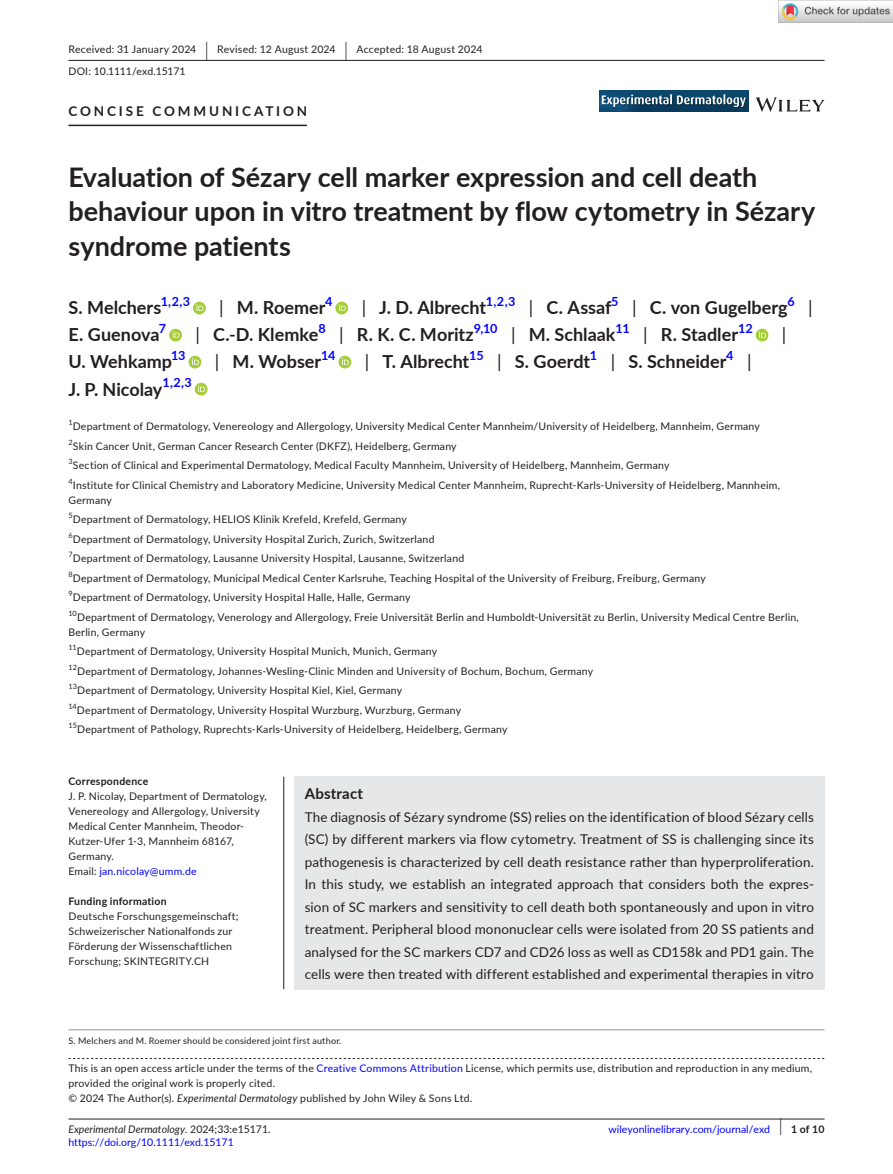
<style>
.page{position:relative;width:893px;height:1174px;background:#fff}
.page>*{position:absolute;margin:0;border:0;box-sizing:border-box;transform-origin:0 0}
.t1{font:700 27px/34.5px "Lato";color:#231f20}
.t2{font:700 18px "Lato";color:#231f20}
.t3{font:18px "Lato";color:#231f20}
.t4{font:700 15px "Lato";letter-spacing:.015em;color:#231f20}
.t5{font:13.5px/22.5px "Lato";letter-spacing:.01em;color:#231f20;text-align:justify}
.t6{font:700 13.5px "Lato";letter-spacing:.215em;color:#231f20}
.t7{font:700 12.6px "Lato";letter-spacing:-.015em;color:#00f}
.t8{font:10.5px/19.5px "Lato";letter-spacing:.02em;color:#231f20}
.t9{font:10.5px "Lato";color:#00f}
.t10{font:italic 10.5px "Lato";color:#231f20}
.t11{font:700 10.5px "Lato";letter-spacing:.02em;color:#231f20}
.t12{font:9px "Lato";letter-spacing:.025em;color:#231f20}
.s1{font-size:19.65px}
.s2{font-weight:400}
.s3{color:#00f}
.s4{font-style:italic}
.s5{font-style:normal}
.s6{font-weight:400;font-size:17.4px}
</style>
<div class="page">
<hr style="left:68px;top:1118px;width:756px;height:1px;background:#231f20">
<svg style="left:756px;top:97px;width:68px;height:15px"></svg>
<img style="left:599px;top:91px;width:149px;height:21px">
<hr style="left:68px;top:60px;width:756px;height:1px;background:#231f20">
<hr style="left:68px;top:125px;width:239px;height:1px;background:#231f20">
<svg style="left:193px;top:302px;width:13px;height:12px"></svg>
<svg style="left:196px;top:304px;width:7px;height:7px"></svg>
<div style="left:335px;top:302px;width:13px;height:12px;background:#a5cd39;border-radius:50%"></div>
<svg style="left:339px;top:304px;width:7px;height:7px"></svg>
<svg style="left:169px;top:329px;width:13px;height:12px"></svg>
<svg style="left:173px;top:331px;width:7px;height:7px"></svg>
<div style="left:756px;top:329px;width:12px;height:12px;background:#a5cd39;border-radius:50%"></div>
<svg style="left:759px;top:331px;width:7px;height:7px"></svg>
<div style="left:189px;top:356px;width:12px;height:12px;background:#a5cd39;border-radius:50%"></div>
<svg style="left:192px;top:358px;width:7px;height:7px"></svg>
<div style="left:339px;top:356px;width:12px;height:12px;background:#a5cd39;border-radius:50%"></div>
<svg style="left:342px;top:358px;width:7px;height:7px"></svg>
<div style="left:195px;top:383px;width:13px;height:12px;background:#a5cd39;border-radius:50%"></div>
<svg style="left:198px;top:385px;width:7px;height:7px"></svg>
<div style="left:294px;top:776px;width:530px;height:213px;background:#e6e7e9"></div>
<hr style="left:283px;top:776px;width:1px;height:213px;background:#231f20">
<svg style="left:68px;top:1058px;width:756px;height:1px"></svg>
<hr style="left:68px;top:1029px;width:756px;height:1px;background:#939598">
<img style="left:779px;top:0;width:114px;height:23px">
<p class="t8" style="left:68px;top:38px;width:415px;line-height:21.8px">Received: 31 January 2024 <span class="s1">|</span> Revised: 12 August 2024 <span class="s1">|</span> Accepted: 18 August 2024<br>DOI: 10.1111/exd.15171</p>
<p class="t6" style="left:68px;top:101px;width:240px">CONCISE COMMUNICATION</p>
<h1 class="t1" style="left:68px;top:159px;width:748px">Evaluation of Sézary cell marker expression and cell death behaviour upon in vitro treatment by flow cytometry in Sézary syndrome patients</h1>
<h2 class="t2" style="left:68px;top:295px;width:94px">S. Melchers</h2>
<p class="t7" style="left:161px;top:292px;width:31px">1,2,3</p>
<h2 class="t2" style="left:219px;top:295px;width:108px"><span class="s2">|</span> M. Roemer</h2>
<p class="t7" style="left:325px;top:292px;width:9px">4</p>
<h2 class="t2" style="left:362px;top:295px;width:126px"><span class="s2">|</span> J. D. Albrecht</h2>
<p class="t7" style="left:486px;top:292px;width:31px">1,2,3</p>
<h2 class="t2" style="left:529px;top:295px;width:84px"><span class="s2">|</span> C. Assaf</h2>
<p class="t7" style="left:611px;top:292px;width:9px">5</p>
<h2 class="t2" style="left:632px;top:295px;width:157px"><span class="s2">|</span> C. von Gugelberg</h2>
<p class="t7" style="left:787px;top:292px;width:9px">6</p>
<h2 class="t3" style="left:808px;top:295px;width:6px">|</h2>
<h2 class="t2" style="left:68px;top:322px;width:93px">E. Guenova</h2>
<p class="t7" style="left:159px;top:319px;width:9px">7</p>
<h2 class="t2" style="left:195px;top:322px;width:124px"><span class="s2">|</span> C.-D. Klemke</h2>
<p class="t7" style="left:318px;top:319px;width:9px">8</p>
<h2 class="t2" style="left:339px;top:322px;width:136px"><span class="s2">|</span> R. K. C. Moritz</h2>
<p class="t7" style="left:474px;top:319px;width:25px">9,10</p>
<h2 class="t2" style="left:511px;top:322px;width:106px"><span class="s2">|</span> M. Schlaak</h2>
<p class="t7" style="left:615px;top:319px;width:16px">11</p>
<h2 class="t2" style="left:643px;top:322px;width:96px"><span class="s2">|</span> R. Stadler</h2>
<p class="t7" style="left:738px;top:319px;width:16px">12</p>
<h2 class="t3" style="left:782px;top:322px;width:6px">|</h2>
<h2 class="t2" style="left:68px;top:349px;width:105px">U. Wehkamp</h2>
<p class="t7" style="left:171px;top:346px;width:16px">13</p>
<h2 class="t2" style="left:215px;top:349px;width:108px"><span class="s2">|</span> M. Wobser</h2>
<p class="t7" style="left:321px;top:346px;width:16px">14</p>
<h2 class="t2" style="left:365px;top:349px;width:106px"><span class="s2">|</span> T. Albrecht</h2>
<p class="t7" style="left:469px;top:346px;width:16px">15</p>
<h2 class="t2" style="left:497px;top:349px;width:94px"><span class="s2">|</span> S. Goerdt</h2>
<p class="t7" style="left:590px;top:346px;width:9px">1</p>
<h2 class="t2" style="left:611px;top:349px;width:117px"><span class="s2">|</span> S. Schneider</h2>
<p class="t7" style="left:726px;top:346px;width:9px">4</p>
<h2 class="t3" style="left:747px;top:349px;width:6px">|</h2>
<h2 class="t2" style="left:68px;top:376px;width:95px">J. P. Nicolay</h2>
<p class="t7" style="left:162px;top:373px;width:31px">1,2,3</p>
<p class="t8" style="left:68px;top:416px;width:713px"><sup>1</sup>Department of Dermatology, Venereology and Allergology, University Medical Center Mannheim/University of Heidelberg, Mannheim, Germany <sup>2</sup>Skin Cancer Unit, German Cancer Research Center (DKFZ), Heidelberg, Germany<br><sup>3</sup>Section of Clinical and Experimental Dermatology, Medical Faculty Mannheim, University of Heidelberg, Mannheim, Germany<br><sup>4</sup>Institute for Clinical Chemistry and Laboratory Medicine, University Medical Center Mannheim, Ruprecht-Karls-University of Heidelberg, Mannheim,</p>
<p class="t8" style="left:68px;top:489px;width:732px">Germany<br><sup>5</sup>Department of Dermatology, HELIOS Klinik Krefeld, Krefeld, Germany<br><sup>6</sup>Department of Dermatology, University Hospital Zurich, Zurich, Switzerland<br><sup>7</sup>Department of Dermatology, Lausanne University Hospital, Lausanne, Switzerland<br><sup>8</sup>Department of Dermatology, Municipal Medical Center Karlsruhe, Teaching Hospital of the University of Freiburg, Freiburg, Germany<br><sup>9</sup>Department of Dermatology, University Hospital Halle, Halle, Germany<br><sup>10</sup>Department of Dermatology, Venerology and Allergology, Freie Universität Berlin and Humboldt-Universität zu Berlin, University Medical Centre Berlin,</p>
<p class="t8" style="left:68px;top:621px;width:526px">Berlin, Germany<br><sup>11</sup>Department of Dermatology, University Hospital Munich, Munich, Germany<br><sup>12</sup>Department of Dermatology, Johannes-Wesling-Clinic Minden and University of Bochum, Bochum, Germany <sup>13</sup>Department of Dermatology, University Hospital Kiel, Kiel, Germany<br><sup>14</sup>Department of Dermatology, University Hospital Wurzburg, Wurzburg, Germany<br><sup>15</sup>Department of Pathology, Ruprechts-Karls-University of Heidelberg, Heidelberg, Germany</p>
<p class="t11" style="left:68px;top:773px;width:81px">Correspondence</p>
<p class="t8" style="left:68px;top:788px;width:200px;line-height:15px">J. P. Nicolay, Department of Dermatology,<br>Venereology and Allergology, University<br>Medical Center Mannheim, Theodor-<br>Kutzer-Ufer 1-3, Mannheim 68167,<br>Germany.<br>Email: <span class="s3">jan.nicolay@umm.de</span></p>
<p class="t11" style="left:68px;top:893px;width:100px">Funding information</p>
<p class="t8" style="left:68px;top:908px;width:172px;line-height:15px">Deutsche Forschungsgemeinschaft; Schweizerischer Nationalfonds zur Förderung der Wissenschaftlichen Forschung; SKINTEGRITY.CH</p>
<h3 class="t4" style="left:305px;top:782px;width:60px">Abstract</h3>
<p class="t5" style="left:305px;top:805px;width:511px">The diagnosis of Sézary syndrome (SS) relies on the identification of blood Sézary cells (SC) by different markers via flow cytometry. Treatment of SS is challenging since its pathogenesis is characterized by cell death resistance rather than hyperproliferation.<br>In this study, we establish an integrated approach that considers both the expres&shy;sion of SC markers and sensitivity to cell death both spontaneously and upon in vitro treatment. Peripheral blood mononuclear cells were isolated from 20 SS patients and analysed for the SC markers CD7 and CD26 loss as well as CD158k and PD1 gain. The cells were then treated with different established and experimental therapies in vitro</p>
<p class="t12" style="left:68px;top:1034px;width:274px">S. Melchers and M. Roemer should be considered joint first author.</p>
<p class="t8" style="left:68px;top:1060px;width:745px;line-height:15px">This is an open access article under the terms of the <span class="s3">Creative Commons Attribution</span> License, which permits use, distribution and reproduction in any medium, provided the original work is properly cited.<br>© 2024 The Author(s). <span class="s4">Experimental Dermatology</span> published by John Wiley &amp; Sons Ltd.</p>
<p class="t10" style="left:68px;top:1121px;width:204px">Experimental Dermatology. <span class="s5">2024;33:e15171.</span></p>
<p class="t11" style="left:779px;top:1121px;width:46px"><span class="s6">|</span> 1 of 10</p>
<p class="t9" style="left:68px;top:1135px;width:167px">https://doi.org/10.1111/exd.15171</p>
<p class="t9" style="left:609px;top:1121px;width:163px">wileyonlinelibrary.com/journal/exd</p>
</div>
